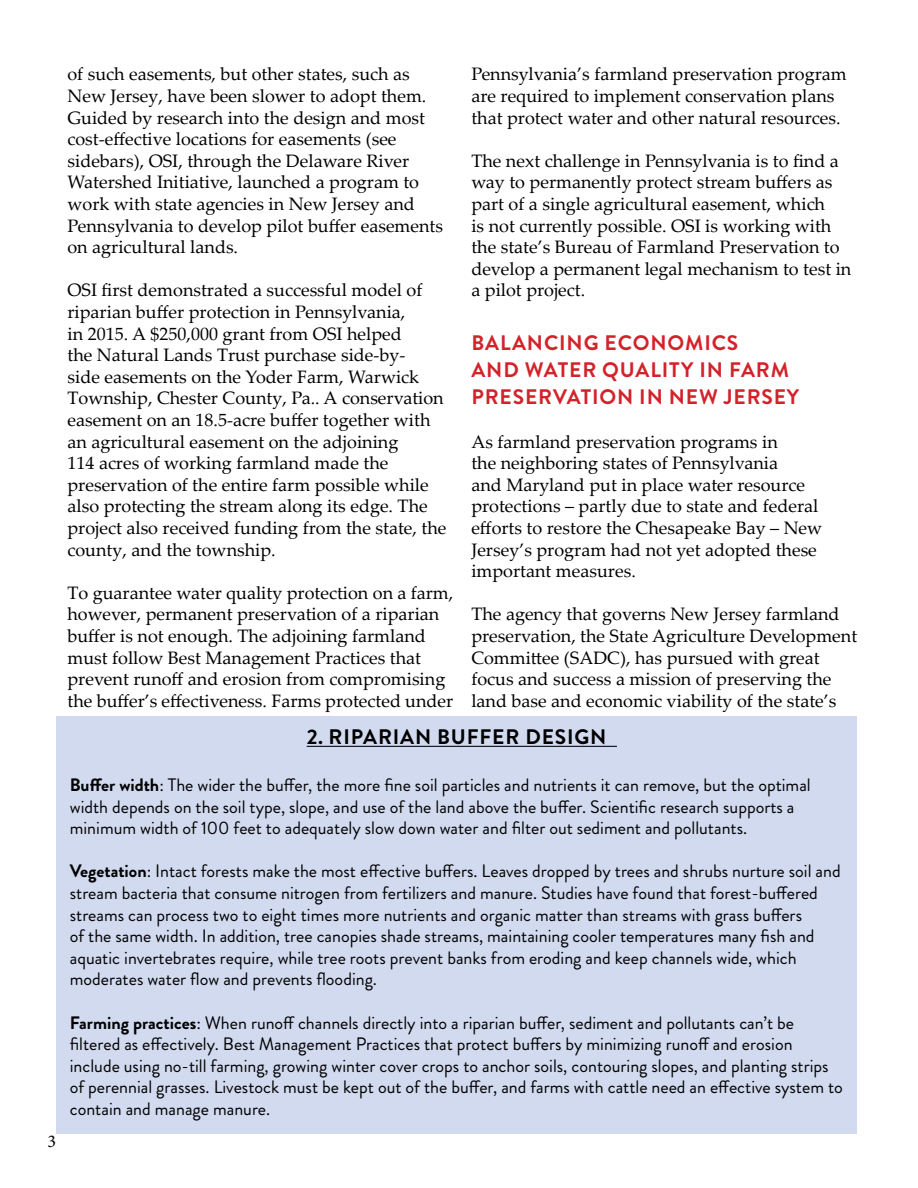
<style>
.page{position:relative;width:918px;height:1188px;background:#fff}
.page>*{position:absolute;margin:0;border:0;box-sizing:border-box;transform-origin:0 0}
.t1{font:700 21px/27px "Brandon Grotesque";letter-spacing:.04em;color:#d2232a}
.t2{font:700 21px "Brandon Grotesque";letter-spacing:.04em;color:#000}
.t3{font:18px/21.6px "Palatino Linotype";color:#000}
.t4{font:18px/21.6px "Brandon Grotesque";color:#000}
.t5{font:18px "Minion Pro";color:#000}
.s1{font-weight:700}
</style>
<div class="page">
<div style="left:56px;top:716px;width:801px;height:418px;background:#d1daef"></div>
<hr style="left:307px;top:746px;width:310px;height:1px;background:#000">
<p class="t5" style="left:48px;top:1129px;width:10px">3</p>
<p class="t3" style="left:68px;top:63px;width:377px">of such easements, but other states, such as New Jersey, have been slower to adopt them.<br>Guided by research into the design and most cost-effective locations for easements (see sidebars), OSI, through the Delaware River Watershed Initiative, launched a program to work with state agencies in New Jersey and Pennsylvania to develop pilot buffer easements on agricultural lands.</p>
<p class="t3" style="left:68px;top:279px;width:380px">OSI first demonstrated a successful model of riparian buffer protection in Pennsylvania,<br>in 2015. A $250,000 grant from OSI helped<br>the Natural Lands Trust purchase side-by-<br>side easements on the Yoder Farm, Warwick Township, Chester County, Pa.. A conservation easement on an 18.5-acre buffer together with an agricultural easement on the adjoining<br>114 acres of working farmland made the preservation of the entire farm possible while also protecting the stream along its edge. The project also received funding from the state, the county, and the township.</p>
<p class="t3" style="left:68px;top:581px;width:387px">To guarantee water quality protection on a farm, however, permanent preservation of a riparian buffer is not enough. The adjoining farmland must follow Best Management Practices that prevent runoff and erosion from compromising the buffer’s effectiveness. Farms protected under</p>
<p class="t3" style="left:471px;top:63px;width:377px">Pennsylvania’s farmland preservation program are required to implement conservation plans that protect water and other natural resources.</p>
<p class="t3" style="left:471px;top:149px;width:382px">The next challenge in Pennsylvania is to find a way to permanently protect stream buffers as part of a single agricultural easement, which<br>is not currently possible. OSI is working with the state’s Bureau of Farmland Preservation to develop a permanent legal mechanism to test in a pilot project.</p>
<p class="t1" style="left:472px;top:330px;width:329px">BALANCING ECONOMICS<br>AND WATER QUALITY IN FARM<br>PRESERVATION IN NEW JERSEY</p>
<p class="t3" style="left:471px;top:430px;width:352px">As farmland preservation programs in<br>the neighboring states of Pennsylvania<br>and Maryland put in place water resource protections – partly due to state and federal efforts to restore the Chesapeake Bay – New Jersey’s program had not yet adopted these important measures.</p>
<p class="t3" style="left:471px;top:603px;width:387px">The agency that governs New Jersey farmland preservation, the State Agriculture Development Committee (SADC), has pursued with great focus and success a mission of preserving the land base and economic viability of the state’s</p>
<p class="t2" style="left:307px;top:722px;width:301px">2. RIPARIAN BUFFER DESIGN</p>
<p class="t4" style="left:70px;top:774px;width:742px"><span class="s1">Buffer width</span>: The wider the buffer, the more fine soil particles and nutrients it can remove, but the optimal width depends on the soil type, slope, and use of the land above the buffer. Scientific research supports a minimum width of 100 feet to adequately slow down water and filter out sediment and pollutants.</p>
<p class="t4" style="left:70px;top:861px;width:772px"><span class="s1">Vegetation</span>: Intact forests make the most effective buffers. Leaves dropped by trees and shrubs nurture soil and stream bacteria that consume nitrogen from fertilizers and manure. Studies have found that forest-buffered streams can process two to eight times more nutrients and organic matter than streams with grass buffers<br>of the same width. In addition, tree canopies shade streams, maintaining cooler temperatures many fish and aquatic invertebrates require, while tree roots prevent banks from eroding and keep channels wide, which moderates water flow and prevents flooding.</p>
<p class="t4" style="left:70px;top:1012px;width:775px"><span class="s1">Farming practices</span>: When runoff channels directly into a riparian buffer, sediment and pollutants can’t be filtered as effectively. Best Management Practices that protect buffers by minimizing runoff and erosion include using no-till farming, growing winter cover crops to anchor soils, contouring slopes, and planting strips of perennial grasses. Livestock must be kept out of the buffer, and farms with cattle need an effective system to contain and manage manure.</p>
</div>
